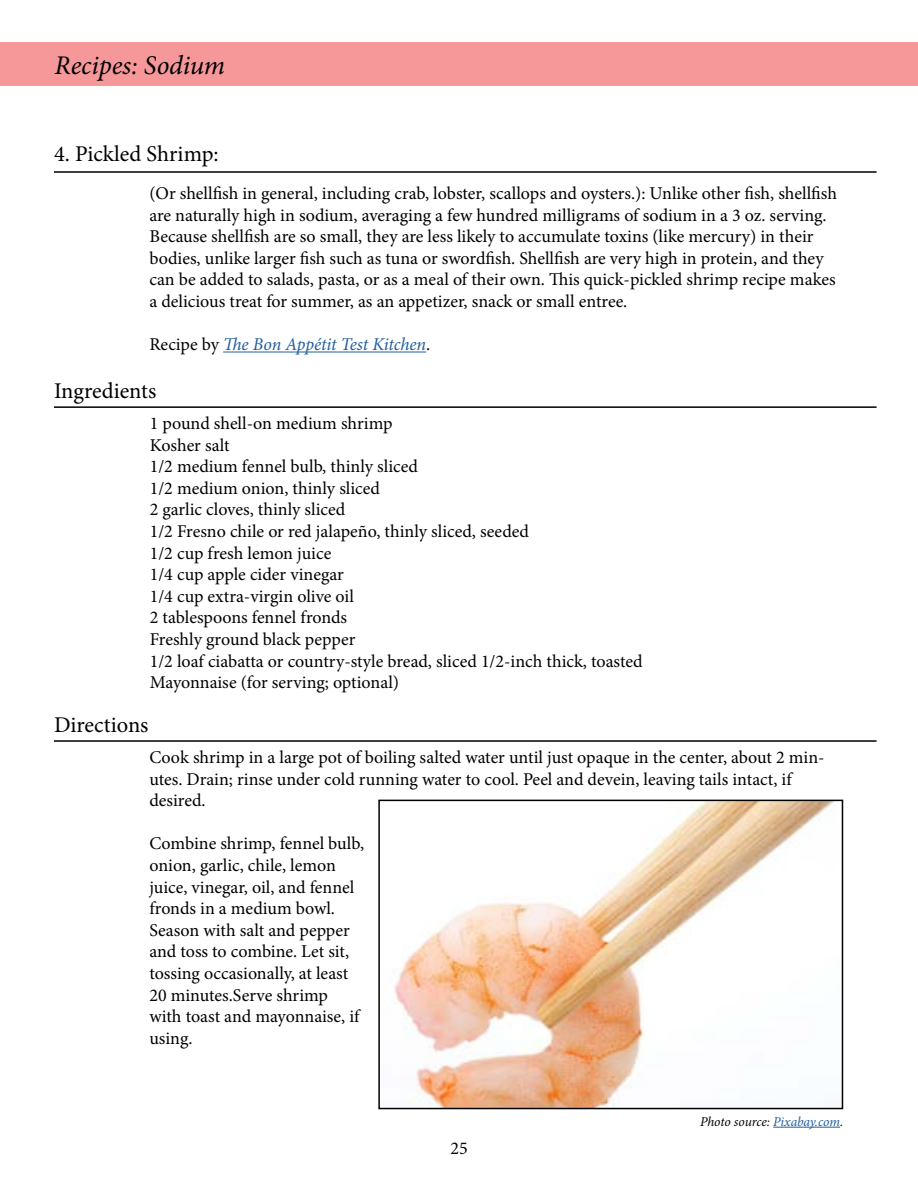
<style>
.page{position:relative;width:918px;height:1188px;background:#fff}
.page>*{position:absolute;margin:0;border:0;box-sizing:border-box;transform-origin:0 0}
.t1{font:italic 27px "Minion Pro";letter-spacing:-.005em;color:#000}
.t2{font:22.5px "Minion Pro";color:#000}
.t3{font:18px/21.6px "Minion Pro";color:#000}
.t4{font:italic 18px "Minion Pro";letter-spacing:-.01em;color:#215e9e}
.t5{font:italic 13.5px "Minion Pro";letter-spacing:-.005em;color:#000}
.s1{font-style:normal;color:#000}
.s2{color:#215e9e}
</style>
<div class="page">
<hr style="left:223px;top:352px;width:203px;height:1px;background:#215e9e">
<img style="left:394px;top:803px;width:440px;height:303px">
<div style="left:378px;top:800px;width:465px;height:309px;border:2px solid #000"></div>
<hr style="left:54px;top:171px;width:823px;height:2px;background:#000">
<hr style="left:54px;top:406px;width:823px;height:2px;background:#000">
<hr style="left:54px;top:740px;width:823px;height:2px;background:#000">
<div style="left:0;top:42px;width:918px;height:44px;background:#f69899"></div>
<hr style="left:773px;top:1127px;width:67px;height:1px;background:#215e9e">
<h1 class="t1" style="left:55px;top:47px;width:172px">Recipes: Sodium</h1>
<h1 class="t1" style="left:54px;top:47px;width:83px">Sod um</h1>
<p class="t2" style="left:54px;top:139px;width:166px">4. Pickled Shrimp:</p>
<p class="t3" style="left:149px;top:183px;width:689px">(Or shellfish in general, including crab, lobster, scallops and oysters.): Unlike other fish, shellfish are naturally high in sodium, averaging a few hundred milligrams of sodium in a 3 oz. serving.<br>Because shellfish are so small, they are less likely to accumulate toxins (like mercury) in their bodies, unlike larger fish such as tuna or swordfish. Shellfish are very high in protein, and they can be added to salads, pasta, or as a meal of their own. This quick-pickled shrimp recipe makes a delicious treat for summer, as an appetizer, snack or small entree.</p>
<p class="t4" style="left:149px;top:332px;width:282px"><span class="s1">Recipe by</span> The Bon Appétit Test Kitchen<span class="s1">.</span></p>
<p class="t2" style="left:54px;top:376px;width:104px">Ingredients</p>
<p class="t3" style="left:150px;top:413px;width:495px">1 pound shell-on medium shrimp<br>Kosher salt<br>1/2 medium fennel bulb, thinly sliced<br>1/2 medium onion, thinly sliced<br>2 garlic cloves, thinly sliced<br>1/2 Fresno chile or red jalapeño, thinly sliced, seeded<br>1/2 cup fresh lemon juice<br>1/4 cup apple cider vinegar<br>1/4 cup extra-virgin olive oil<br>2 tablespoons fennel fronds<br>Freshly ground black pepper<br>1/2 loaf ciabatta or country-style bread, sliced 1/2-inch thick, toasted Mayonnaise (for serving; optional)</p>
<p class="t2" style="left:54px;top:710px;width:96px">Directions</p>
<p class="t3" style="left:149px;top:747px;width:677px">Cook shrimp in a large pot of boiling salted water until just opaque in the center, about 2 min&shy;utes. Drain; rinse under cold running water to cool. Peel and devein, leaving tails intact, if desired.</p>
<p class="t3" style="left:149px;top:833px;width:216px">Combine shrimp, fennel bulb, onion, garlic, chile, lemon juice, vinegar, oil, and fennel fronds in a medium bowl.<br>Season with salt and pepper and toss to combine. Let sit, tossing occasionally, at least<br>20 minutes.Serve shrimp with toast and mayonnaise, if using.</p>
<p class="t3" style="left:450px;top:1138px;width:19px">25</p>
<p class="t5" style="left:700px;top:1112px;width:145px">Photo source: <span class="s2">Pixabay.com</span>.</p>
</div>
